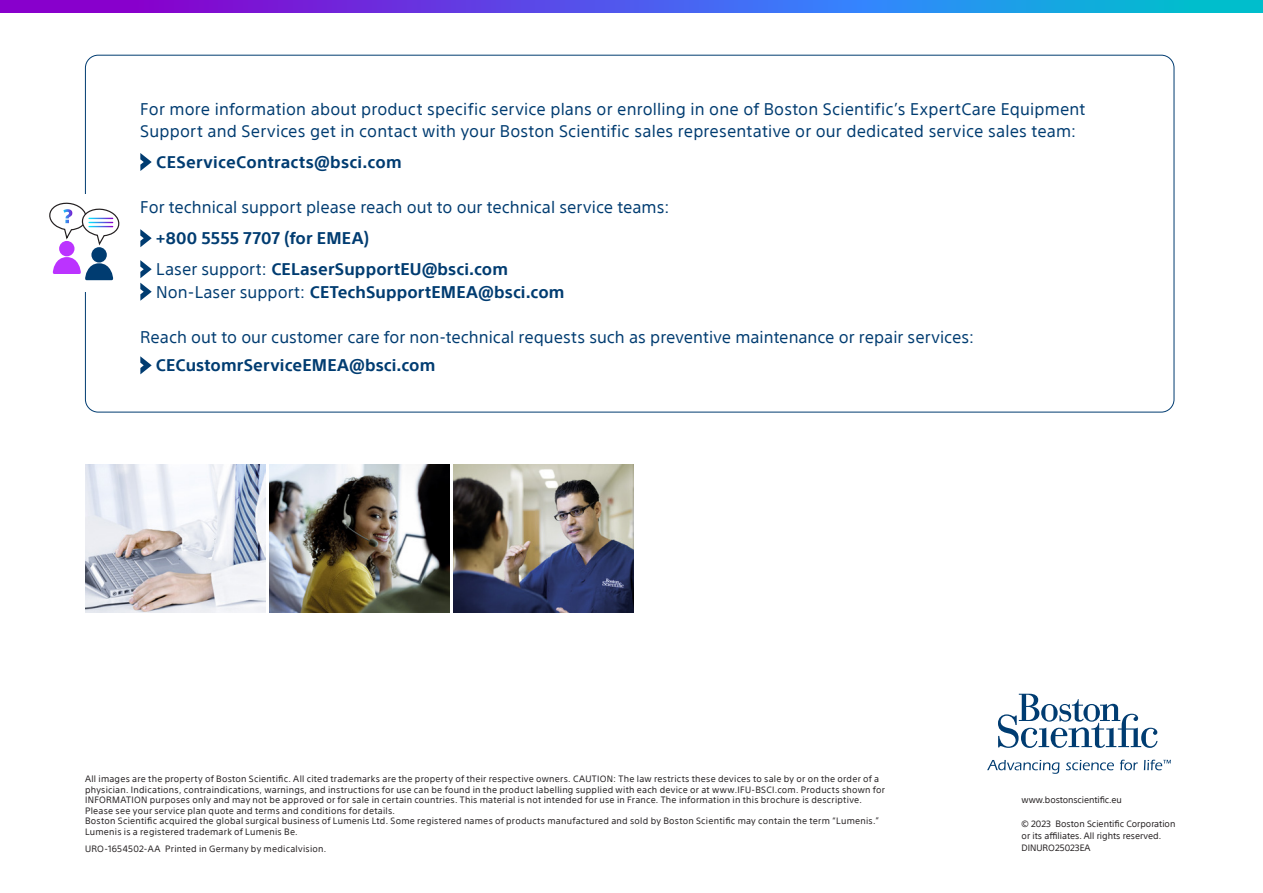
<style>
.page{position:relative;width:1263px;height:893px;background:#fff}
.page>*{position:absolute;margin:0;border:0;box-sizing:border-box;transform-origin:0 0}
.t1{font:800 19.2px "SST";color:#fff}
.t2{font:16.5px/22.5px "SST";letter-spacing:.01em;color:#003c71}
.t3{font:700 16.5px/31px "SST";letter-spacing:.01em;color:#003c71}
.t4{font:9px/10.5px "SST";letter-spacing:.025em;color:#231f20}
.t5{font:9px/12px "SST";color:#231f20}
.t6{font:9px "SST";letter-spacing:-.01em;color:#231f20}
.s1{font-weight:400}
</style>
<div class="page">
<img style="left:453px;top:465px;width:180px;height:147px">
<img style="left:269px;top:465px;width:180px;height:147px">
<img style="left:85px;top:465px;width:180px;height:147px">
<svg style="left:0;top:0;width:1263px;height:13px;background:#4b5ae0"></svg>
<svg style="left:140px;top:153px;width:12px;height:18px"></svg>
<svg style="left:140px;top:356px;width:12px;height:18px"></svg>
<svg style="left:49px;top:202px;width:71px;height:44px"></svg>
<div style="left:59px;top:241px;width:16px;height:15px;background:#b3f;border-radius:50%"></div>
<div style="left:91px;top:247px;width:16px;height:16px;background:#003c71;border-radius:50%"></div>
<svg style="left:53px;top:257px;width:60px;height:23px"></svg>
<svg style="left:140px;top:229px;width:12px;height:18px"></svg>
<svg style="left:140px;top:260px;width:12px;height:41px"></svg>
<svg style="left:998px;top:694px;width:159px;height:54px"></svg>
<svg style="left:987px;top:760px;width:72px;height:14px"></svg>
<svg style="left:1066px;top:760px;width:48px;height:10px"></svg>
<svg style="left:1120px;top:760px;width:18px;height:10px"></svg>
<svg style="left:1144px;top:760px;width:27px;height:10px"></svg>
<p class="t2" style="left:140px;top:97px;width:947px">For more information about product specific service plans or enrolling in one of Boston Scientific’s ExpertCare Equipment<br>Support and Services get in contact with your Boston Scientific sales representative or our dedicated service sales team:</p>
<h2 class="t3" style="left:156px;top:146px;width:247px">CEServiceContracts@bsci.com</h2>
<h1 class="t1" style="left:63px;top:205px;width:11px">?</h1>
<h2 class="t2" style="left:140px;top:196px;width:531px">For technical support please reach out to our technical service teams:</h2>
<h2 class="t3" style="left:156px;top:223px;width:353px">+800 5555 7707 (for EMEA)<br><span class="s1">Laser support:</span> CELaserSupportEU@bsci.com</h2>
<h2 class="t3" style="left:156px;top:276px;width:410px"><span class="s1">Non-Laser support:</span> CETechSupportEMEA@bsci.com</h2>
<h2 class="t2" style="left:140px;top:326px;width:835px">Reach out to our customer care for non-technical requests such as preventive maintenance or repair services:</h2>
<h2 class="t3" style="left:156px;top:350px;width:281px">CECustomrServiceEMEA@bsci.com</h2>
<p class="t4" style="left:85px;top:773px;width:801px">All images are the property of Boston Scientific. All cited trademarks are the property of their respective owners. CAUTION: The law restricts these devices to sale by or on the order of a physician. Indications, contraindications, warnings, and instructions for use can be found in the product labelling supplied with each device or at www.IFU-BSCI.com. Products shown for INFORMATION purposes only and may not be approved or for sale in certain countries. This material is not intended for use in France. The information in this brochure is descriptive.<br>Please see your service plan quote and terms and conditions for details.<br>Boston Scientific acquired the global surgical business of Lumenis Ltd. Some registered names of products manufactured and sold by Boston Scientific may contain the term “Lumenis.” Lumenis is a registered trademark of Lumenis Be.</p>
<p class="t4" style="left:85px;top:843px;width:243px">URO-1654502-AA Printed in Germany by medicalvision.</p>
<p class="t6" style="left:1021px;top:795px;width:102px">www.bostonscientific.eu</p>
<p class="t5" style="left:1021px;top:818px;width:155px">© 2023 Boston Scientific Corporation or its affiliates. All rights reserved.<br>DINURO25023EA</p>
</div>
